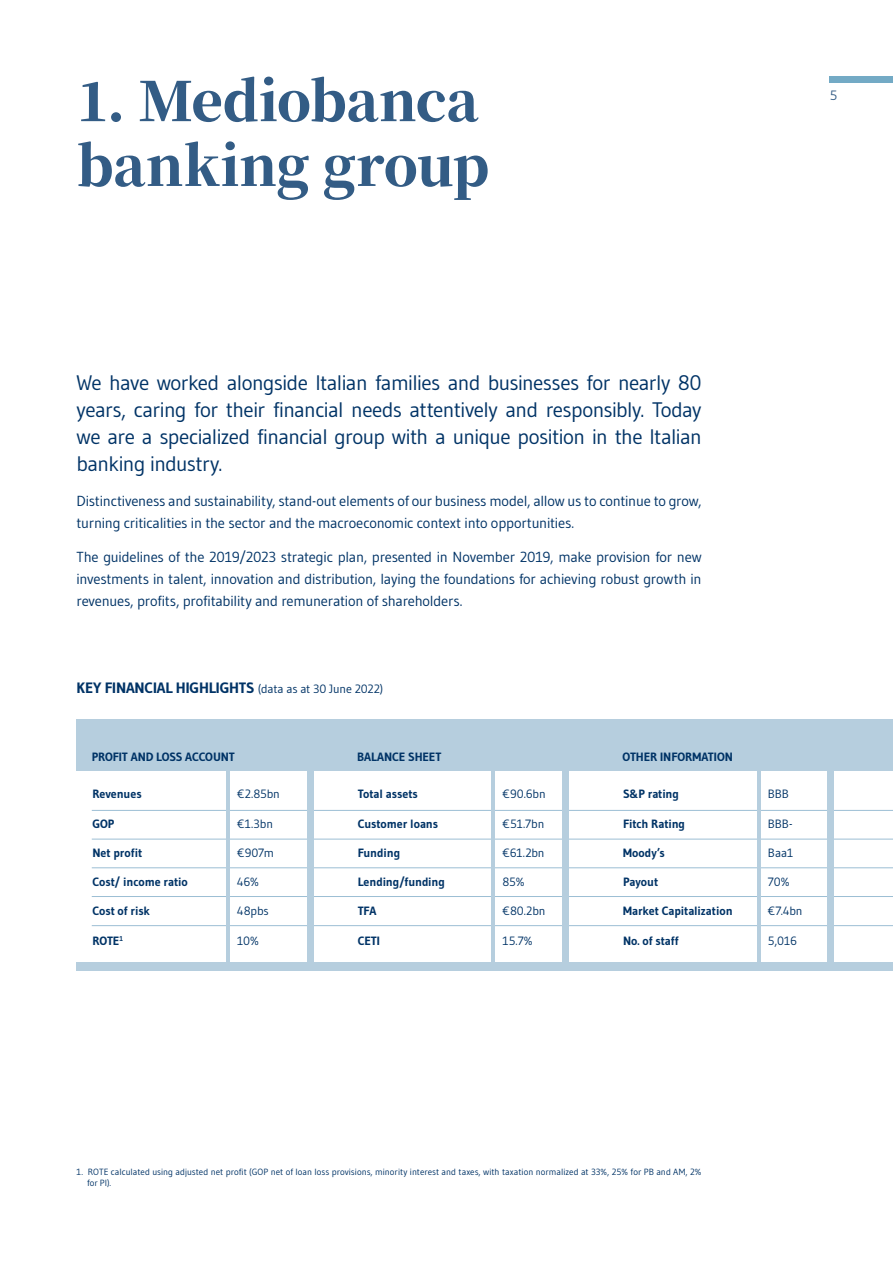
<style>
.page{position:relative;width:893px;height:1263px;background:#fff}
.page>*{position:absolute;margin:0;border:0;box-sizing:border-box;transform-origin:0 0}
.t1{font:900 54px/64.8px "Noto Serif JP";letter-spacing:-.01em;color:#335c85}
.testo{font:21px/27px "Gudea";letter-spacing:-.025em;color:#036;text-align:justify}
.NOTE_box{font:700 15px "Gudea";letter-spacing:-.01em;color:#036}
.testo-2{font:14.55px/21.8px "Gudea";letter-spacing:-.015em;color:#036}
.t2{font:13.5px "Gudea";color:#335c85}
.t3{font:700 12px "Gudea";letter-spacing:-.005em;color:#036}
.t4{font:12px "Gudea";letter-spacing:-.005em;color:#036}
.NOTE_box-2{font:9px/10.5px "Gudea";letter-spacing:.005em;color:#036}
.s1{font-weight:400;font-size:12px}
</style>
<div class="page">
<div style="left:829px;top:77px;width:64px;height:6px;background:#73aac5"></div>
<hr style="left:92px;top:810px;width:801px;height:1px;background:#9cbed4">
<hr style="left:92px;top:839px;width:801px;height:1px;background:#9cbed4">
<hr style="left:92px;top:867px;width:801px;height:1px;background:#9cbed4">
<hr style="left:92px;top:896px;width:801px;height:1px;background:#9cbed4">
<hr style="left:92px;top:925px;width:801px;height:1px;background:#9cbed4">
<div style="left:77px;top:720px;width:816px;height:51px;background:#b6cede"></div>
<div style="left:77px;top:962px;width:816px;height:9px;background:#b6cede"></div>
<div style="left:307px;top:745px;width:7px;height:220px;background:#b6cede"></div>
<div style="left:562px;top:745px;width:7px;height:220px;background:#b6cede"></div>
<div style="left:827px;top:745px;width:7px;height:220px;background:#b6cede"></div>
<hr style="left:226px;top:767px;width:4px;height:198px;background:#b6cede">
<hr style="left:492px;top:745px;width:3px;height:220px;background:#b6cede">
<hr style="left:757px;top:745px;width:3px;height:220px;background:#b6cede">
<p class="t1" style="left:77px;top:70px;width:415px">1. Mediobanca banking group</p>
<p class="t2" style="left:830px;top:87px;width:9px">5</p>
<p class="testo" style="left:77px;top:369px;width:627px">We have worked alongside Italian families and businesses for nearly 80 years, caring for their financial needs attentively and responsibly. Today we are a specialized financial group with a unique position in the Italian banking industry.</p>
<p class="testo-2" style="left:77px;top:490px;width:627px">Distinctiveness and sustainability, stand-out elements of our business model, allow us to continue to grow, turning criticalities in the sector and the macroeconomic context into opportunities.</p>
<p class="testo-2" style="left:77px;top:546px;width:627px;text-align:justify">The guidelines of the 2019/2023 strategic plan, presented in November 2019, make provision for new investments in talent, innovation and distribution, laying the foundations for achieving robust growth in revenues, profits, profitability and remuneration of shareholders.</p>
<p class="NOTE_box" style="left:77px;top:678px;width:308px">KEY FINANCIAL HIGHLIGHTS <span class="s1">(data as at 30 June 2022)</span></p>
<p class="t3" style="left:92px;top:749px;width:145px">PROFIT AND LOSS ACCOUNT</p>
<p class="t3" style="left:357px;top:749px;width:86px">BALANCE SHEET</p>
<p class="t3" style="left:622px;top:749px;width:112px">OTHER INFORMATION</p>
<p class="t3" style="left:92px;top:787px;width:51px">Revenues</p>
<p class="t3" style="left:92px;top:816px;width:23px">GOP</p>
<p class="t3" style="left:92px;top:845px;width:51px">Net profit</p>
<p class="t3" style="left:92px;top:874px;width:97px">Cost/ income ratio</p>
<p class="t3" style="left:92px;top:904px;width:59px">Cost of risk</p>
<p class="t3" style="left:92px;top:933px;width:32px">ROTE<sup>1</sup></p>
<p class="t4" style="left:237px;top:787px;width:44px">€2.85bn</p>
<p class="t4" style="left:237px;top:816px;width:37px">€1.3bn</p>
<p class="t4" style="left:237px;top:845px;width:38px">€907m</p>
<p class="t4" style="left:237px;top:874px;width:23px">46%</p>
<p class="t4" style="left:237px;top:904px;width:33px">48pbs</p>
<p class="t4" style="left:237px;top:933px;width:23px">10%</p>
<p class="t3" style="left:358px;top:787px;width:62px">Total assets</p>
<p class="t3" style="left:358px;top:816px;width:82px">Customer loans</p>
<p class="t3" style="left:358px;top:845px;width:44px">Funding</p>
<p class="t3" style="left:358px;top:874px;width:89px">Lending/funding</p>
<p class="t3" style="left:358px;top:904px;width:20px">TFA</p>
<p class="t3" style="left:358px;top:933px;width:24px">CETI</p>
<p class="t4" style="left:503px;top:787px;width:45px">€90.6bn</p>
<p class="t4" style="left:503px;top:816px;width:43px">€51.7bn</p>
<p class="t4" style="left:503px;top:845px;width:43px">€61.2bn</p>
<p class="t4" style="left:503px;top:874px;width:23px">85%</p>
<p class="t4" style="left:503px;top:904px;width:44px">€80.2bn</p>
<p class="t4" style="left:503px;top:933px;width:32px">15.7%</p>
<p class="t3" style="left:623px;top:787px;width:57px">S&amp;P rating</p>
<p class="t3" style="left:623px;top:816px;width:64px">Fitch Rating</p>
<p class="t3" style="left:623px;top:845px;width:43px">Moody’s</p>
<p class="t3" style="left:623px;top:874px;width:37px">Payout</p>
<p class="t3" style="left:623px;top:904px;width:111px">Market Capitalization</p>
<p class="t3" style="left:623px;top:933px;width:57px">No. of staff</p>
<p class="t4" style="left:768px;top:787px;width:22px">BBB</p>
<p class="t4" style="left:768px;top:816px;width:26px">BBB-</p>
<p class="t4" style="left:768px;top:845px;width:27px">Baa1</p>
<p class="t4" style="left:768px;top:874px;width:23px">70%</p>
<p class="t4" style="left:768px;top:904px;width:36px">€7.4bn</p>
<p class="t4" style="left:768px;top:933px;width:30px">5,016</p>
<p class="NOTE_box-2" style="left:87px;top:1166px;width:616px;text-indent:-11px">1. ROTE calculated using adjusted net profit (GOP net of loan loss provisions, minority interest and taxes, with taxation normalized at 33%, 25% for PB and AM, 2% for PI).</p>
</div>
